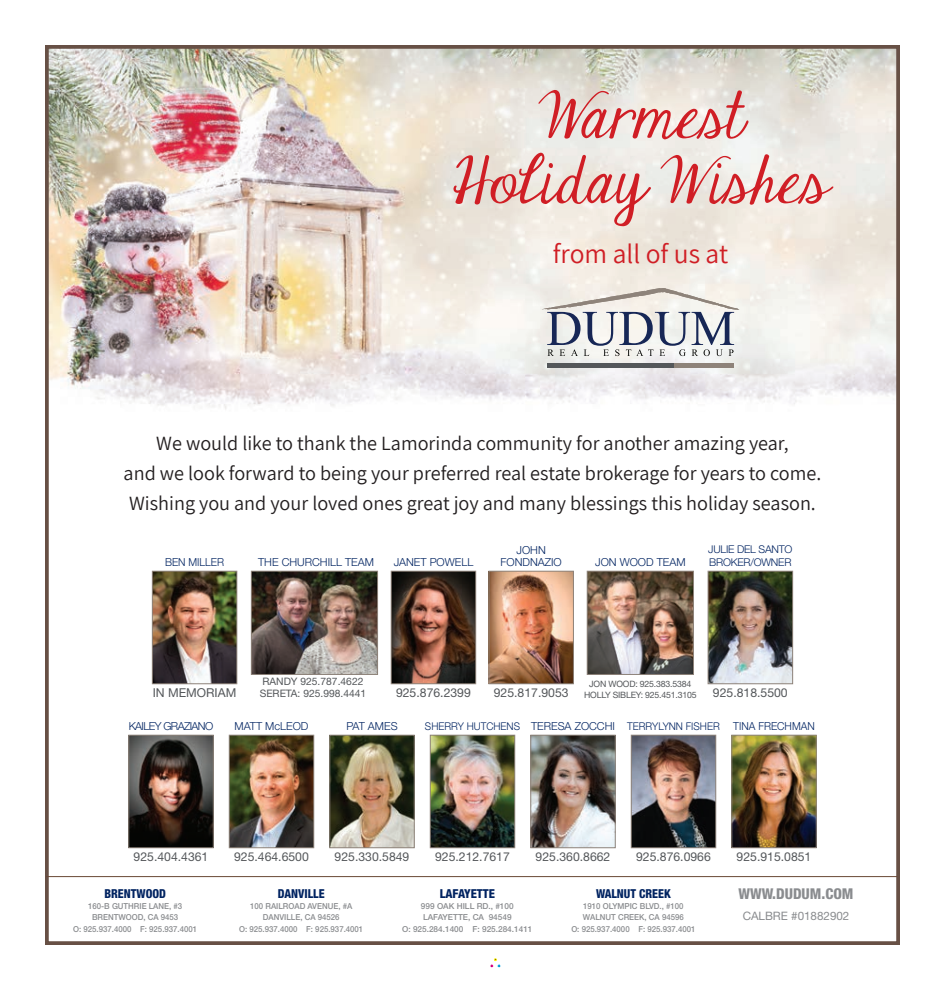
<style>
.page{position:relative;width:945px;height:990px;background:#fff}
.page>*{position:absolute;margin:0;border:0;box-sizing:border-box;transform-origin:0 0}
.t1{font:55px/65px "Janda Elegant Handwriting";color:#d01e25;text-align:center}
.t2{font:27.5px "Assistant";color:#d01e25}
.t3{font:20.12px/30px "Assistant";color:#231f20;text-align:center}
.t4{font:800 condensed 14.88px "Helvetica Neue LT Std";color:#8a8c8f}
.t5{font:800 condensed 12.38px "Helvetica Neue LT Std";color:#002361;scale:.95 1}
.t6{font:800 condensed 12.38px "Helvetica Neue LT Std";color:#002361}
.t7{font:12.25px "Helvetica Neue LT Std";color:#54575a}
.t8{font:11.62px "Helvetica Neue LT Std";color:#8a8c8f}
.t9{font:300 11px/11.8px "Helvetica Neue LT Std";color:#002361;text-align:center}
.t10{font:300 11px "Helvetica Neue LT Std";color:#002361;scale:.95 1}
.t11{font:300 11px "Helvetica Neue LT Std";letter-spacing:-.055em;color:#002361}
.t12{font:300 10.62px "Helvetica Neue LT Std";letter-spacing:-.005em;color:#002361;scale:.95 1}
.t13{font:300 10.62px/12.8px "Helvetica Neue LT Std";letter-spacing:-.005em;color:#002361}
.t14{font:10.25px/12.4px "Helvetica Neue LT Std";color:#54575a}
.t15{font:8.75px/10.5px "Helvetica Neue LT Std";letter-spacing:-.02em;color:#54575a;text-align:center}
.t16{font:500 8.25px/11.4px "Helvetica Neue LT Std";color:#8a8c8f;text-align:center;scale:.95 1}
.t17{font:500 8.25px/11.5px "Helvetica Neue LT Std";color:#8a8c8f;text-align:center}
</style>
<div class="page">
<div style="left:490px;top:958px;width:11px;height:10px;border:1px solid #fff"></div>
<img style="left:50px;top:50px;width:845px;height:360px">
<div style="left:45px;top:45px;width:855px;height:900px;border:4px solid #675045"></div>
<svg style="left:542px;top:288px;width:197px;height:68px"></svg>
<div style="left:664px;top:363px;width:70px;height:5px;background:#8e837a"></div>
<div style="left:547px;top:363px;width:127px;height:5px;background:#54575a"></div>
<img style="left:253px;top:573px;width:123px;height:100px">
<div style="left:251px;top:571px;width:127px;height:104px;border:1px solid #8e837a"></div>
<img style="left:589px;top:573px;width:103px;height:100px">
<div style="left:587px;top:571px;width:107px;height:104px;border:1px solid #8e837a"></div>
<img style="left:710px;top:573px;width:81px;height:109px">
<div style="left:708px;top:571px;width:85px;height:113px;border:1px solid #8e837a"></div>
<img style="left:393px;top:573px;width:81px;height:109px">
<div style="left:391px;top:571px;width:85px;height:113px;border:1px solid #8e837a"></div>
<img style="left:491px;top:573px;width:81px;height:109px">
<div style="left:489px;top:571px;width:85px;height:113px;border:1px solid #8e837a"></div>
<img style="left:154px;top:573px;width:81px;height:109px">
<div style="left:152px;top:571px;width:85px;height:113px;border:1px solid #8e837a"></div>
<img style="left:131px;top:737px;width:80px;height:109px">
<div style="left:129px;top:735px;width:84px;height:113px;border:1px solid #8e837a"></div>
<img style="left:231px;top:737px;width:81px;height:109px">
<div style="left:229px;top:735px;width:85px;height:113px;border:1px solid #8e837a"></div>
<img style="left:533px;top:737px;width:80px;height:109px">
<div style="left:531px;top:735px;width:84px;height:113px;border:1px solid #8e837a"></div>
<img style="left:633px;top:737px;width:81px;height:109px">
<div style="left:631px;top:735px;width:85px;height:113px;border:1px solid #8e837a"></div>
<img style="left:734px;top:737px;width:80px;height:109px">
<div style="left:732px;top:735px;width:84px;height:113px;border:1px solid #8e837a"></div>
<img style="left:432px;top:737px;width:81px;height:109px">
<div style="left:430px;top:735px;width:85px;height:113px;border:1px solid #8e837a"></div>
<img style="left:332px;top:737px;width:80px;height:109px">
<div style="left:330px;top:735px;width:84px;height:113px;border:1px solid #8e837a"></div>
<hr style="left:46px;top:876px;width:851px;height:1px;background:#694836">
<h1 class="t1" style="left:453px;top:86px;width:376px">Warmest<br>Holiday Wishes</h1>
<h2 class="t2" style="left:553px;top:235px;width:177px">from all of us at</h2>
<p class="t3" style="left:124px;top:428px;width:699px">We would like to thank the Lamorinda community for another amazing year,<br>and we look forward to being your preferred real estate brokerage for years to come.<br>Wishing you and your loved ones great joy and many blessings this holiday season.</p>
<p class="t10" style="left:165px;top:556px;width:64px">BEN MILLER</p>
<p class="t9" style="left:258px;top:556px;width:117px">THE CHURCHILL TEAM</p>
<p class="t9" style="left:394px;top:556px;width:81px">JANET POWELL</p>
<p class="t9" style="left:501px;top:544px;width:63px">JOHN<br>FONDNAZIO</p>
<p class="t9" style="left:595px;top:556px;width:92px">JON WOOD TEAM</p>
<p class="t13" style="left:708px;top:543px;width:86px">JULIE DEL SANTO<br>BROKER/OWNER</p>
<p class="t14" style="left:260px;top:675px;width:108px">RANDY 925.787.4622<br>SERETA: 925.998.4441</p>
<p class="t7" style="left:153px;top:685px;width:85px">IN MEMORIAM</p>
<p class="t7" style="left:494px;top:685px;width:76px">925.817.9053</p>
<p class="t7" style="left:396px;top:685px;width:76px">925.876.2399</p>
<p class="t15" style="left:584px;top:679px;width:114px">JON WOOD: 925.383.5384<br>HOLLY SIBLEY: 925.451.3105</p>
<p class="t7" style="left:713px;top:685px;width:76px">925.818.5500</p>
<p class="t11" style="left:129px;top:720px;width:86px">KAILEY GRAZIANO</p>
<p class="t9" style="left:235px;top:720px;width:75px">MATT McLEOD</p>
<p class="t9" style="left:346px;top:720px;width:53px">PAT AMES</p>
<p class="t12" style="left:425px;top:720px;width:102px">SHERRY HUTCHENS</p>
<p class="t9" style="left:531px;top:720px;width:85px">TERESA ZOCCHI</p>
<p class="t12" style="left:627px;top:720px;width:99px">TERRYLYNN FISHER</p>
<p class="t10" style="left:733px;top:720px;width:87px">TINA FRECHMAN</p>
<p class="t7" style="left:134px;top:849px;width:76px">925.404.4361</p>
<p class="t5" style="left:104px;top:886px;width:66px">BRENTWOOD</p>
<p class="t16" style="left:73px;top:900px;width:132px">160-B GUTHRIE LANE, #3<br>BRENTWOOD, CA 9453<br>O: 925.937.4000 F: 925.937.4001</p>
<p class="t7" style="left:234px;top:849px;width:76px">925.464.6500</p>
<p class="t7" style="left:536px;top:849px;width:76px">925.360.8662</p>
<p class="t7" style="left:335px;top:849px;width:76px">925.330.5849</p>
<p class="t7" style="left:435px;top:849px;width:76px">925.212.7617</p>
<p class="t7" style="left:636px;top:849px;width:76px">925.876.0966</p>
<p class="t7" style="left:737px;top:849px;width:76px">925.915.0851</p>
<p class="t5" style="left:278px;top:886px;width:51px">DANVILLE</p>
<p class="t16" style="left:239px;top:900px;width:132px">100 RAILROAD AVENUE, #A<br>DANVILLE, CA 94526<br>O: 925.937.4000 F: 925.937.4001</p>
<p class="t6" style="left:440px;top:886px;width:57px">LAFAYETTE</p>
<p class="t17" style="left:402px;top:900px;width:132px">999 OAK HILL RD., #100<br>LAFAYETTE, CA 94549<br>O: 925.284.1400 F: 925.284.1411</p>
<p class="t5" style="left:596px;top:886px;width:80px">WALNUT CREEK</p>
<p class="t16" style="left:571px;top:900px;width:132px">1910 OLYMPIC BLVD., #100<br>WALNUT CREEK, CA 94596<br>O: 925.937.4000 F: 925.937.4001</p>
<p class="t4" style="left:739px;top:885px;width:116px">WWW.DUDUM.COM</p>
<p class="t8" style="left:743px;top:909px;width:108px">CALBRE #01882902</p>
</div>
